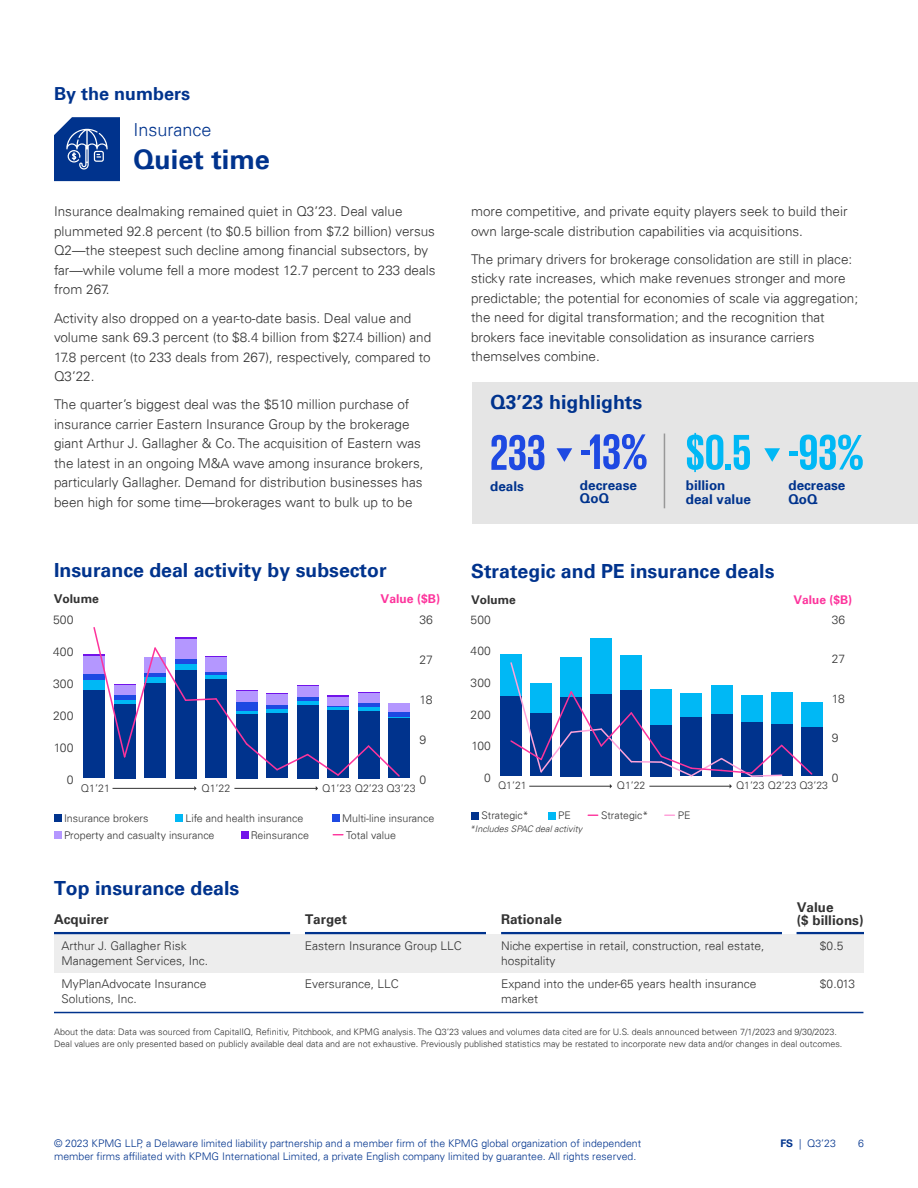
<style>
.page{position:relative;width:918px;height:1188px;background:#fff}
.page>*{position:absolute;margin:0;border:0;box-sizing:border-box;transform-origin:0 0}
.t1{font:700 51px "KPMG";color:#00b8f5}
.t2{font:700 51px "KPMG";color:#1e49e2}
.t3{font:700 27px "Univers";color:#00338d}
.t4{font:700 19.5px "Univers";color:#00338d}
.t5{font:700 18px "Univers";color:#00338d}
.t6{font:300 18px "Univers 45";color:#00338d}
.t7{font:300 13.5px/19.5px "Univers 45";color:#333}
.t8{font:700 13.5px/13.5px "Univers";color:#00338d}
.t9{font:700 13.5px/13.5px "Univers";color:#333}
.t10{font:300 12.15px "Univers 45";color:#333}
.t11{font:700 12.15px "Univers";color:#fd349c}
.t12{font:700 12.15px "Univers";letter-spacing:-.005em;color:#333}
.t13{font:300 12px/15px "Univers 45";color:#333}
.t14{font:700 12px "Univers";color:#fd349c}
.t15{font:700 12px "Univers";letter-spacing:-.005em;color:#333}
.t16{font:300 10.65px "Univers 45";color:#333}
.t17{font:300 10.5px "Univers 45";color:#00338d}
.t18{font:300 10.5px "Univers 45";color:#333}
.t19{font:300 9px/12px "Univers 45";color:#333}
.t20{font:italic 300 9px "Univers 45";color:#333}
.s1{font-family:"Univers";font-weight:700}
</style>
<div class="page">
<div style="left:54px;top:934px;width:810px;height:39px;background:#ededed"></div>
<hr style="left:54px;top:932px;width:236px;height:2px;background:#00338d">
<hr style="left:305px;top:932px;width:181px;height:2px;background:#00338d">
<hr style="left:501px;top:932px;width:281px;height:2px;background:#00338d">
<hr style="left:54px;top:1012px;width:809px;height:1px;background:#00338d">
<hr style="left:797px;top:932px;width:67px;height:2px;background:#00338d">
<svg style="left:54px;top:117px;width:66px;height:64px;background:#224e9c"></svg>
<div style="left:473px;top:382px;width:445px;height:142px;background:#e5e5e5"></div>
<svg style="left:557px;top:448px;width:15px;height:14px"></svg>
<svg style="left:764px;top:448px;width:16px;height:14px"></svg>
<hr style="left:664px;top:434px;width:1px;height:74px;background:#989898">
<div style="left:241px;top:831px;width:7px;height:8px;background:#7213ea"></div>
<div style="left:54px;top:814px;width:8px;height:8px;background:#00338d"></div>
<div style="left:176px;top:814px;width:7px;height:8px;background:#00b8f5"></div>
<div style="left:332px;top:814px;width:8px;height:8px;background:#1e49e2"></div>
<div style="left:54px;top:831px;width:8px;height:8px;background:#b497ff"></div>
<hr style="left:83px;top:654px;width:22px;height:3px;background:#7213ea">
<div style="left:83px;top:657px;width:22px;height:17px;background:#b497ff"></div>
<div style="left:83px;top:674px;width:22px;height:6px;background:#1e49e2"></div>
<div style="left:83px;top:680px;width:22px;height:10px;background:#00b8f5"></div>
<div style="left:83px;top:690px;width:22px;height:88px;background:#00338d"></div>
<svg style="left:92px;top:627px;width:318px;height:151px"></svg>
<hr style="left:113px;top:788px;width:82px;height:1px;background:#333">
<hr style="left:234px;top:788px;width:82px;height:1px;background:#333">
<div style="left:472px;top:812px;width:7px;height:7px;background:#00338d"></div>
<div style="left:548px;top:812px;width:8px;height:7px;background:#00b8f5"></div>
<div style="left:500px;top:654px;width:22px;height:43px;background:#00b8f5"></div>
<div style="left:560px;top:657px;width:22px;height:40px;background:#00b8f5"></div>
<div style="left:590px;top:638px;width:22px;height:57px;background:#00b8f5"></div>
<div style="left:621px;top:655px;width:21px;height:35px;background:#00b8f5"></div>
<div style="left:801px;top:703px;width:22px;height:24px;background:#00b8f5"></div>
<div style="left:500px;top:697px;width:22px;height:79px;background:#00338d"></div>
<div style="left:801px;top:727px;width:22px;height:49px;background:#00338d"></div>
<svg style="left:509px;top:661px;width:305px;height:116px"></svg>
<hr style="left:529px;top:786px;width:81px;height:1px;background:#333">
<hr style="left:649px;top:786px;width:81px;height:1px;background:#333">
<svg style="left:665px;top:814px;width:9px;height:2px"></svg>
<h3 class="t5" style="left:54px;top:83px;width:138px">By the numbers</h3>
<h3 class="t6" style="left:133px;top:119px;width:80px">Insurance</h3>
<h2 class="t3" style="left:133px;top:144px;width:138px">Quiet time</h2>
<p class="t7" style="left:54px;top:202px;width:383px">Insurance dealmaking remained quiet in Q3’23. Deal value plummeted 92.8 percent (to $0.5 billion from $7.2 billion) versus Q2—the steepest such decline among financial subsectors, by far—while volume fell a more modest 12.7 percent to 233 deals from 267.</p>
<p class="t7" style="left:54px;top:308px;width:379px">Activity also dropped on a year-to-date basis. Deal value and volume sank 69.3 percent (to $8.4 billion from $27.4 billion) and 17.8 percent (to 233 deals from 267), respectively, compared to Q3’22.</p>
<p class="t7" style="left:54px;top:395px;width:371px">The quarter’s biggest deal was the $510 million purchase of insurance carrier Eastern Insurance Group by the brokerage giant Arthur J. Gallagher &amp; Co. The acquisition of Eastern was the latest in an ongoing M&amp;A wave among insurance brokers, particularly Gallagher. Demand for distribution businesses has been high for some time—brokerages want to bulk up to be</p>
<p class="t7" style="left:471px;top:202px;width:378px">more competitive, and private equity players seek to build their own large-scale distribution capabilities via acquisitions.</p>
<p class="t7" style="left:471px;top:249px;width:389px">The primary drivers for brokerage consolidation are still in place: sticky rate increases, which make revenues stronger and more predictable; the potential for economies of scale via aggregation; the need for digital transformation; and the recognition that brokers face inevitable consolidation as insurance carriers themselves combine.</p>
<h3 class="t4" style="left:491px;top:391px;width:153px">Q3’23 highlights</h3>
<h1 class="t2" style="left:490px;top:427px;width:57px">233</h1>
<h1 class="t1" style="left:686px;top:427px;width:67px">$0.5</h1>
<p class="t8" style="left:490px;top:480px;width:35px">deals</p>
<p class="t8" style="left:686px;top:480px;width:67px">billion deal value</p>
<h1 class="t2" style="left:580px;top:426px;width:70px">-13%</h1>
<h1 class="t1" style="left:788px;top:427px;width:77px">-93%</h1>
<p class="t8" style="left:580px;top:479px;width:59px">decrease<br>QoQ</p>
<p class="t8" style="left:788px;top:480px;width:59px">decrease<br>QoQ</p>
<h3 class="t4" style="left:54px;top:559px;width:334px">Insurance deal activity by subsector</h3>
<h3 class="t4" style="left:471px;top:559px;width:305px">Strategic and PE insurance deals</h3>
<p class="t12" style="left:54px;top:592px;width:47px">Volume</p>
<p class="t11" style="left:381px;top:592px;width:61px">Value ($B)</p>
<p class="t15" style="left:471px;top:592px;width:46px">Volume</p>
<p class="t14" style="left:793px;top:592px;width:60px">Value ($B)</p>
<p class="t10" style="left:53px;top:612px;width:22px">500</p>
<p class="t10" style="left:420px;top:612px;width:15px">36</p>
<p class="t13" style="left:471px;top:612px;width:22px">500</p>
<p class="t13" style="left:832px;top:612px;width:15px">36</p>
<p class="t10" style="left:53px;top:644px;width:22px">400</p>
<p class="t10" style="left:420px;top:652px;width:15px">27</p>
<p class="t13" style="left:471px;top:644px;width:22px">400</p>
<p class="t13" style="left:832px;top:651px;width:15px">27</p>
<p class="t10" style="left:53px;top:676px;width:22px">300</p>
<p class="t13" style="left:471px;top:675px;width:22px">300</p>
<p class="t10" style="left:420px;top:692px;width:15px">18</p>
<p class="t13" style="left:832px;top:691px;width:14px">18</p>
<p class="t10" style="left:53px;top:708px;width:22px">200</p>
<p class="t13" style="left:471px;top:707px;width:22px">200</p>
<p class="t10" style="left:54px;top:740px;width:21px">100</p>
<p class="t10" style="left:420px;top:732px;width:8px">9</p>
<p class="t13" style="left:472px;top:738px;width:21px">100</p>
<p class="t13" style="left:832px;top:730px;width:8px">9</p>
<p class="t10" style="left:67px;top:772px;width:8px">0</p>
<p class="t10" style="left:420px;top:772px;width:8px">0</p>
<p class="t16" style="left:81px;top:781px;width:31px">Q1’21</p>
<p class="t16" style="left:201px;top:781px;width:31px">Q1’22</p>
<p class="t16" style="left:322px;top:781px;width:95px">Q1’23 Q2’23 Q3’23</p>
<p class="t16" style="left:64px;top:812px;width:86px">Insurance brokers</p>
<p class="t16" style="left:185px;top:812px;width:119px">Life and health insurance</p>
<p class="t16" style="left:342px;top:812px;width:94px">Multi-line insurance</p>
<p class="t16" style="left:64px;top:829px;width:152px">Property and casualty insurance</p>
<p class="t16" style="left:346px;top:829px;width:51px">Total value</p>
<p class="t16" style="left:251px;top:829px;width:60px">Reinsurance</p>
<p class="t13" style="left:484px;top:770px;width:8px">0</p>
<p class="t13" style="left:832px;top:770px;width:8px">0</p>
<p class="t18" style="left:498px;top:779px;width:30px">Q1’21</p>
<p class="t18" style="left:617px;top:779px;width:30px">Q1’22</p>
<p class="t18" style="left:736px;top:779px;width:94px">Q1’23 Q2’23 Q3’23</p>
<p class="t18" style="left:678px;top:809px;width:14px">PE</p>
<p class="t20" style="left:470px;top:823px;width:114px">*Includes SPAC deal activity</p>
<p class="t18" style="left:481px;top:809px;width:49px">Strategic*</p>
<p class="t18" style="left:558px;top:809px;width:14px">PE</p>
<p class="t18" style="left:601px;top:809px;width:49px">Strategic*</p>
<h3 class="t4" style="left:54px;top:877px;width:187px">Top insurance deals</h3>
<p class="t9" style="left:54px;top:913px;width:56px">Acquirer</p>
<p class="t9" style="left:305px;top:913px;width:44px">Target</p>
<p class="t9" style="left:501px;top:913px;width:62px">Rationale</p>
<p class="t9" style="left:797px;top:901px;width:68px">Value<br>($ billions)</p>
<p class="t13" style="left:62px;top:938px;width:148px">Arthur J. Gallagher Risk<br>Management Services, Inc.</p>
<p class="t13" style="left:62px;top:976px;width:146px">MyPlanAdvocate Insurance<br>Solutions, Inc.</p>
<p class="t13" style="left:305px;top:938px;width:158px">Eastern Insurance Group LLC</p>
<p class="t13" style="left:305px;top:976px;width:95px">Eversurance, LLC</p>
<p class="t13" style="left:501px;top:938px;width:265px">Niche expertise in retail, construction, real estate, hospitality</p>
<p class="t13" style="left:501px;top:976px;width:257px">Expand into the under-65 years health insurance market</p>
<p class="t13" style="left:820px;top:938px;width:25px">$0.5</p>
<p class="t13" style="left:820px;top:976px;width:37px">$0.013</p>
<p class="t19" style="left:54px;top:1026px;width:790px">About the data: Data was sourced from CapitalIQ, Refinitiv, Pitchbook, and KPMG analysis. The Q3’23 values and volumes data cited are for U.S. deals announced between 7/1/2023 and 9/30/2023.<br>Deal values are only presented based on publicly available deal data and are not exhaustive. Previously published statistics may be restated to incorporate new data and/or changes in deal outcomes.</p>
<p class="t17" style="left:780px;top:1137px;width:57px"><span class="s1">FS</span> | Q3’23</p>
<p class="t17" style="left:54px;top:1137px;width:589px">© 2023 KPMG LLP, a Delaware limited liability partnership and a member firm of the KPMG global organization of independent</p>
<p class="t17" style="left:858px;top:1137px;width:7px">6</p>
<p class="t17" style="left:54px;top:1150px;width:584px">member firms affiliated with KPMG International Limited, a private English company limited by guarantee. All rights reserved.</p>
</div>
